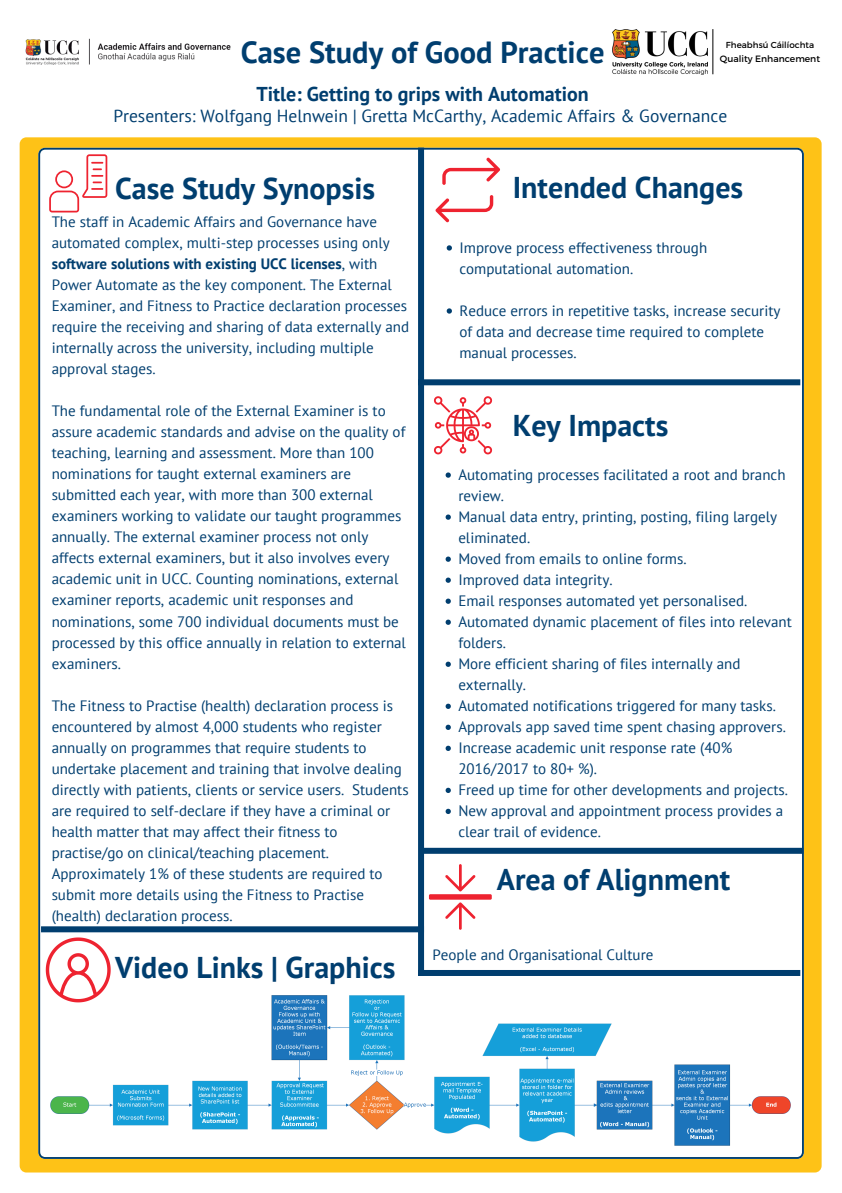
<style>
.page{position:relative;width:842px;height:1193px;background:#fff}
.page>*{position:absolute;margin:0;border:0;box-sizing:border-box;transform-origin:0 0}
.t1{font:700 30.5px "PT Sans";color:#003e6f}
.t2{font:700 30px "PT Sans";color:#003e6f}
.t3{font:700 20px "PT Sans";color:#003e6f}
.t4{font:17.5px "PT Sans";color:#003e6f}
.t5{font:15px/21px "PT Sans";color:#003e6f}
.t6{font:9.15px "Montserrat";color:#000}
.t7{font:8.7px "Montserrat";color:#000}
.s1{font-weight:700}
</style>
<div class="page">
<img style="left:613px;top:29px;width:94px;height:45px">
<hr style="left:713px;top:29px;width:1px;height:45px;background:#000">
<div style="left:20px;top:137px;width:802px;height:1035px;background:#fec217;border-radius:7px"></div>
<div style="left:38px;top:148px;width:766px;height:1010px;background:#fff"></div>
<svg style="left:435px;top:158px;width:65px;height:64px;background:#fcdddf"></svg>
<div style="left:418px;top:148px;width:6px;height:827px;background:#003e6f"></div>
<svg style="left:49px;top:154px;width:58px;height:58px;background:#fcdcde"></svg>
<svg style="left:434px;top:396px;width:58px;height:58px;background:#fac5c8"></svg>
<div style="left:41px;top:926px;width:383px;height:6px;background:#003e6f"></div>
<div style="left:418px;top:379px;width:382px;height:6px;background:#003e6f"></div>
<div style="left:421px;top:847px;width:382px;height:6px;background:#003e6f"></div>
<svg style="left:429px;top:863px;width:63px;height:66px;background:#fcdadc"></svg>
<img style="left:25px;top:38px;width:206px;height:27px">
<div style="left:418px;top:969px;width:382px;height:6px;background:#003e6f"></div>
<img style="left:49px;top:993px;width:744px;height:154px">
<svg style="left:46px;top:937px;width:65px;height:65px;background:#fac9cc"></svg>
<svg style="left:446px;top:472px;width:5px;height:5px"></svg>
<svg style="left:446px;top:514px;width:5px;height:5px"></svg>
<svg style="left:446px;top:556px;width:5px;height:5px"></svg>
<svg style="left:446px;top:577px;width:5px;height:5px"></svg>
<svg style="left:446px;top:598px;width:5px;height:5px"></svg>
<svg style="left:446px;top:619px;width:5px;height:5px"></svg>
<svg style="left:446px;top:661px;width:5px;height:5px"></svg>
<svg style="left:446px;top:703px;width:5px;height:5px"></svg>
<svg style="left:446px;top:724px;width:5px;height:5px"></svg>
<svg style="left:446px;top:745px;width:5px;height:5px"></svg>
<svg style="left:446px;top:787px;width:5px;height:5px"></svg>
<svg style="left:446px;top:808px;width:5px;height:5px"></svg>
<svg style="left:447px;top:245px;width:5px;height:5px"></svg>
<svg style="left:447px;top:308px;width:5px;height:5px"></svg>
<h1 class="t1" style="left:241px;top:32px;width:365px">Case Study of Good Practice</h1>
<p class="t7" style="left:726px;top:39px;width:90px">Fheabhsú Cáilíochta</p>
<p class="t6" style="left:720px;top:53px;width:102px">Quality Enhancement</p>
<h3 class="t3" style="left:257px;top:80px;width:334px">Title: Getting to grips with Automation</h3>
<p class="t4" style="left:113px;top:104px;width:615px">Presenters: Wolfgang Helnwein | Gretta McCarthy, Academic Affairs &amp; Governance</p>
<h2 class="t2" style="left:115px;top:168px;width:262px">Case Study Synopsis</h2>
<h2 class="t2" style="left:513px;top:167px;width:232px">Intended Changes</h2>
<p class="t5" style="left:52px;top:211px;width:359px">The staff in Academic Affairs and Governance have automated complex, multi-step processes using only <span class="s1">software solutions with existing UCC licenses</span>, with Power Automate as the key component. The External Examiner, and Fitness to Practice declaration processes require the receiving and sharing of data externally and internally across the university, including multiple approval stages.</p>
<p class="t5" style="left:52px;top:400px;width:356px">The fundamental role of the External Examiner is to assure academic standards and advise on the quality of teaching, learning and assessment. More than 100 nominations for taught external examiners are submitted each year, with more than 300 external examiners working to validate our taught programmes annually. The external examiner process not only affects external examiners, but it also involves every academic unit in UCC. Counting nominations, external examiner reports, academic unit responses and nominations, some 700 individual documents must be processed by this office annually in relation to external examiners.</p>
<p class="t5" style="left:52px;top:694px;width:358px">The Fitness to Practise (health) declaration process is encountered by almost 4,000 students who register annually on programmes that require students to undertake placement and training that involve dealing directly with patients, clients or service users. Students are required to self-declare if they have a criminal or health matter that may affect their fitness to practise/go on clinical/teaching placement.<br>Approximately 1% of these students are required to submit more details using the Fitness to Practise (health) declaration process.</p>
<h2 class="t2" style="left:115px;top:947px;width:282px">Video Links | Graphics</h2>
<p class="t5" style="left:459px;top:237px;width:249px">Improve process effectiveness through computational automation.</p>
<p class="t5" style="left:459px;top:300px;width:322px">Reduce errors in repetitive tasks, increase security of data and decrease time required to complete manual processes.</p>
<h2 class="t2" style="left:513px;top:405px;width:157px">Key Impacts</h2>
<p class="t5" style="left:458px;top:464px;width:335px">Automating processes facilitated a root and branch review.<br>Manual data entry, printing, posting, filing largely eliminated.<br>Moved from emails to online forms.<br>Improved data integrity.<br>Email responses automated yet personalised.<br>Automated dynamic placement of files into relevant folders.<br>More efficient sharing of files internally and externally.<br>Automated notifications triggered for many tasks.<br>Approvals app saved time spent chasing approvers.<br>Increase academic unit response rate (40% 2016/2017 to 80+ %).<br>Freed up time for other developments and projects.<br>New approval and appointment process provides a clear trail of evidence.</p>
<h2 class="t2" style="left:497px;top:859px;width:235px">Area of Alignment</h2>
<p class="t5" style="left:432px;top:943px;width:222px">People and Organisational Culture</p>
</div>
